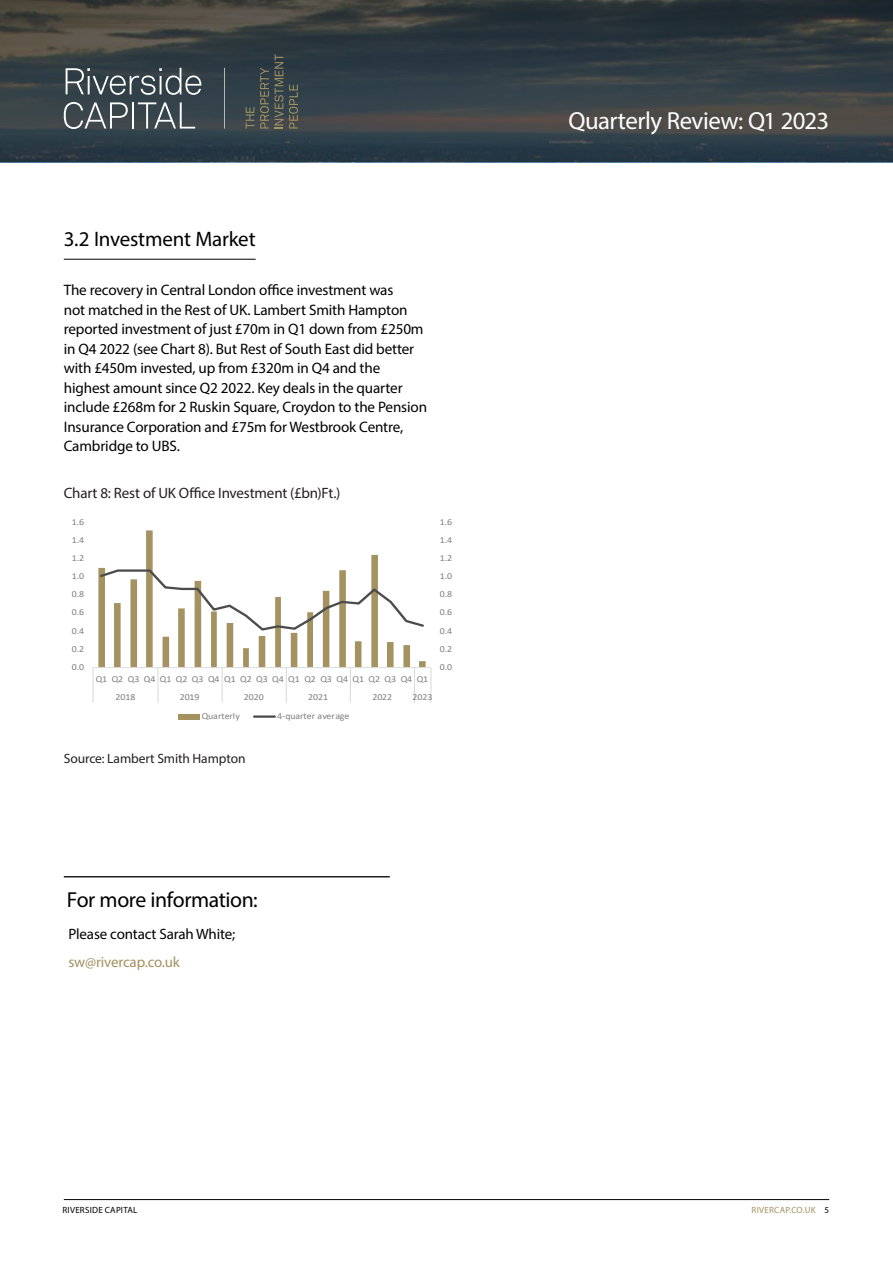
<style>
.page{position:relative;width:893px;height:1263px;background:#fff}
.page>*{position:absolute;margin:0;border:0;box-sizing:border-box;transform-origin:0 0}
.t1{font:24.75px "Myriad Pro";letter-spacing:-.02em;color:#fff}
.Statement{font:21.75px "Myriad Pro";letter-spacing:-.02em;color:#000}
.H2___Black_Mercury{font:21px "Myriad Pro";letter-spacing:-.01em;color:#000}
.t2{font:15.15px/19.5px "Myriad Pro";letter-spacing:-.01em;color:#000}
.Main_heading{font:15px "Myriad Pro";letter-spacing:-.01em;color:#231f20}
.t3{font:15px "Myriad Pro";letter-spacing:-.01em;color:#000}
.t4{font:15px "Myriad Pro";letter-spacing:-.01em;color:#a29161}
.Main_heading-2{font:13.5px "Myriad Pro";letter-spacing:-.005em;color:#231f20}
.t5{font:9.15px/17.9px "Calibri";letter-spacing:-.005em;color:#7f7f7f;scale:1.08 1}
.t6{font:9px "Myriad Pro";letter-spacing:.03em;color:#000}
.t7{font:9px "Myriad Pro";letter-spacing:.025em;color:#a29161}
.s1{color:#000}
</style>
<div class="page">
<svg style="left:0;top:0;width:893px;height:162px;background:#353e42"></svg>
<hr style="left:64px;top:1199px;width:765px;height:1px;background:#000">
<svg style="left:66px;top:68px;width:135px;height:27px;background:#5c676c"></svg>
<svg style="left:64px;top:102px;width:64px;height:27px;background:#636c70"></svg>
<hr style="left:132px;top:102px;width:2px;height:27px;background:#fff">
<svg style="left:138px;top:102px;width:57px;height:27px;background:#5c666b"></svg>
<svg style="left:224px;top:68px;width:1px;height:61px"></svg>
<svg style="left:246px;top:107px;width:8px;height:22px"></svg>
<svg style="left:260px;top:54px;width:23px;height:75px;background:#4b514d"></svg>
<svg style="left:289px;top:85px;width:9px;height:44px"></svg>
<hr style="left:64px;top:259px;width:192px;height:1px;background:#000">
<svg style="left:93px;top:530px;width:339px;height:173px"></svg>
<div style="left:178px;top:714px;width:22px;height:5px;background:#a49261"></div>
<hr style="left:254px;top:715px;width:21px;height:3px;background:#4c4c4c">
<hr style="left:64px;top:876px;width:326px;height:1px;background:#231f20">
<p class="H2___Black_Mercury" style="left:64px;top:226px;width:193px">3.2 Investment Market</p>
<p class="t2" style="left:64px;top:280px;width:365px">The recovery in Central London office investment was<br>not matched in the Rest of UK. Lambert Smith Hampton reported investment of just £70m in Q1 down from £250m in Q4 2022 (see Chart 8). But Rest of South East did better with £450m invested, up from £320m in Q4 and the highest amount since Q2 2022. Key deals in the quarter include £268m for 2 Ruskin Square, Croydon to the Pension Insurance Corporation and £75m for Westbrook Centre, Cambridge to UBS.</p>
<p class="Main_heading" style="left:64px;top:484px;width:278px">Chart 8: Rest of UK Office Investment (£bn)Ft.)</p>
<p class="t5" style="left:72px;top:513px;width:13px">1.6</p>
<p class="t5" style="left:440px;top:513px;width:13px">1.6</p>
<p class="t5" style="left:72px;top:531px;width:13px">1.4</p>
<p class="t5" style="left:440px;top:531px;width:13px">1.4</p>
<p class="t5" style="left:72px;top:549px;width:13px">1.2</p>
<p class="t5" style="left:440px;top:549px;width:13px">1.2</p>
<p class="t5" style="left:72px;top:567px;width:13px">1.0</p>
<p class="t5" style="left:440px;top:567px;width:13px">1.0</p>
<p class="t5" style="left:72px;top:585px;width:13px">0.8</p>
<p class="t5" style="left:440px;top:585px;width:13px">0.8</p>
<p class="t5" style="left:72px;top:603px;width:13px">0.6</p>
<p class="t5" style="left:440px;top:603px;width:13px">0.6</p>
<p class="t5" style="left:72px;top:621px;width:13px">0.4</p>
<p class="t5" style="left:440px;top:621px;width:13px">0.4</p>
<p class="t5" style="left:72px;top:639px;width:13px">0.2</p>
<p class="t5" style="left:440px;top:639px;width:13px">0.2</p>
<p class="t5" style="left:72px;top:658px;width:13px">0.0</p>
<p class="t5" style="left:440px;top:658px;width:13px">0.0</p>
<p class="t5" style="left:116px;top:669px;width:291px;text-indent:-20px">Q1 Q2 Q3 Q4 Q1 Q2 Q3 Q4 Q1 Q2 Q3 Q4 Q1 Q2 Q3 Q4 Q1 Q2 Q3 Q4 Q1<br>2018</p>
<p class="t5" style="left:180px;top:687px;width:20px">2019</p>
<p class="t5" style="left:244px;top:687px;width:20px">2020</p>
<p class="t5" style="left:308px;top:687px;width:20px">2021</p>
<p class="t5" style="left:372px;top:687px;width:20px">2022</p>
<p class="t5" style="left:413px;top:687px;width:20px">2023</p>
<p class="t5" style="left:202px;top:707px;width:37px">Quarterly</p>
<p class="t5" style="left:277px;top:707px;width:68px">4-quarter average</p>
<p class="Main_heading-2" style="left:64px;top:750px;width:183px">Source: Lambert Smith Hampton</p>
<p class="Statement" style="left:67px;top:886px;width:192px">For more information:</p>
<p class="t3" style="left:68px;top:925px;width:168px">Please contact Sarah White;</p>
<p class="t4" style="left:68px;top:953px;width:113px">sw@rivercap.co.uk</p>
<h1 class="t1" style="left:568px;top:105px;width:262px">Quarterly Review: Q1 2023</h1>
<p class="t6" style="left:62px;top:1204px;width:77px">RIVERSIDE CAPITAL</p>
<p class="t7" style="left:752px;top:1205px;width:79px">RIVERCAP.CO.UK <span class="s1">5</span></p>
</div>
